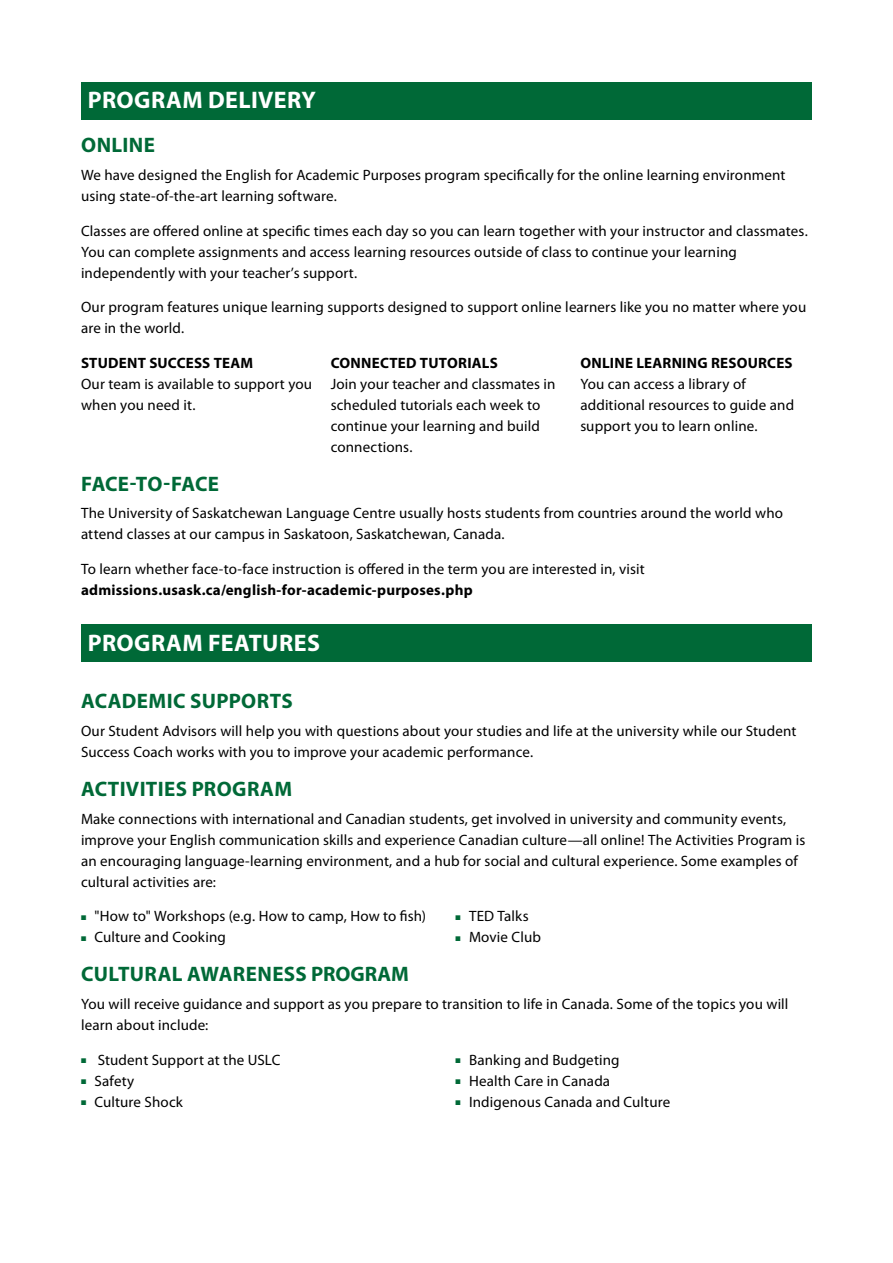
<style>
.page{position:relative;width:893px;height:1263px;background:#fff}
.page>*{position:absolute;margin:0;border:0;box-sizing:border-box;transform-origin:0 0}
.t1{font:700 24px "Myriad Pro";letter-spacing:.015em;color:#fff}
.t2{font:700 21px "Myriad Pro";letter-spacing:.015em;color:#006937}
.t3{font:700 21px "Myriad Pro";letter-spacing:-.015em;color:#006937}
.t4{font:15px/21px "Myriad Pro";letter-spacing:.01em;color:#000}
.t5{font:700 15px "Myriad Pro";letter-spacing:.015em;color:#000}
.s1{color:#006937}
</style>
<div class="page">
<div style="left:81px;top:82px;width:731px;height:37px;background:#006937"></div>
<div style="left:81px;top:624px;width:731px;height:38px;background:#006937"></div>
<h1 class="t1" style="left:88px;top:84px;width:229px">PROGRAM DELIVERY</h1>
<h2 class="t2" style="left:81px;top:131px;width:75px">ONLINE</h2>
<p class="t4" style="left:81px;top:165px;width:706px">We have designed the English for Academic Purposes program specifically for the online learning environment using state-of-the-art learning software.</p>
<p class="t4" style="left:81px;top:220px;width:728px">Classes are offered online at specific times each day so you can learn together with your instructor and classmates.<br>You can complete assignments and access learning resources outside of class to continue your learning independently with your teacher’s support.</p>
<p class="t4" style="left:81px;top:297px;width:727px">Our program features unique learning supports designed to support online learners like you no matter where you are in the world.</p>
<p class="t5" style="left:81px;top:353px;width:174px">STUDENT SUCCESS TEAM</p>
<p class="t4" style="left:81px;top:373px;width:233px">Our team is available to support you when you need it.</p>
<p class="t5" style="left:331px;top:353px;width:169px">CONNECTED TUTORIALS</p>
<p class="t4" style="left:331px;top:373px;width:226px">Join your teacher and classmates in scheduled tutorials each week to continue your learning and build connections.</p>
<p class="t5" style="left:580px;top:353px;width:214px">ONLINE LEARNING RESOURCES</p>
<p class="t4" style="left:580px;top:373px;width:215px">You can access a library of additional resources to guide and support you to learn online.</p>
<h2 class="t3" style="left:81px;top:470px;width:139px">FACE-TO-FACE</h2>
<p class="t4" style="left:81px;top:503px;width:704px">The University of Saskatchewan Language Centre usually hosts students from countries around the world who attend classes at our campus in Saskatoon, Saskatchewan, Canada.</p>
<p class="t4" style="left:81px;top:559px;width:565px">To learn whether face-to-face instruction is offered in the term you are interested in, visit</p>
<p class="t5" style="left:81px;top:580px;width:393px">admissions.usask.ca/english-for-academic-purposes.php</p>
<h1 class="t1" style="left:88px;top:627px;width:233px">PROGRAM FEATURES</h1>
<h2 class="t2" style="left:81px;top:687px;width:213px">ACADEMIC SUPPORTS</h2>
<p class="t4" style="left:81px;top:721px;width:717px">Our Student Advisors will help you with questions about your studies and life at the university while our Student<br>Success Coach works with you to improve your academic performance.</p>
<h2 class="t2" style="left:81px;top:775px;width:212px">ACTIVITIES PROGRAM</h2>
<p class="t4" style="left:81px;top:809px;width:726px">Make connections with international and Canadian students, get involved in university and community events, improve your English communication skills and experience Canadian culture—all online! The Activities Program is an encouraging language-learning environment, and a hub for social and cultural experience. Some examples of cultural activities are:</p>
<p class="t4" style="left:81px;top:906px;width:347px"><span class="s1">■</span> "How to" Workshops (e.g. How to camp, How to fish)</p>
<p class="t4" style="left:81px;top:927px;width:146px"><span class="s1">■</span> Culture and Cooking</p>
<p class="t4" style="left:455px;top:906px;width:75px"><span class="s1">■</span> TED Talks</p>
<p class="t4" style="left:455px;top:927px;width:87px"><span class="s1">■</span> Movie Club</p>
<h2 class="t2" style="left:81px;top:960px;width:329px">CULTURAL AWARENESS PROGRAM</h2>
<p class="t4" style="left:81px;top:994px;width:709px">You will receive guidance and support as you prepare to transition to life in Canada. Some of the topics you will learn about include:</p>
<p class="t4" style="left:81px;top:1049px;width:201px"><span class="s1">■</span> Student Support at the USLC</p>
<p class="t4" style="left:81px;top:1070px;width:55px"><span class="s1">■</span> Safety</p>
<p class="t4" style="left:81px;top:1091px;width:103px"><span class="s1">■</span> Culture Shock</p>
<p class="t4" style="left:455px;top:1049px;width:166px"><span class="s1">■</span> Banking and Budgeting</p>
<p class="t4" style="left:455px;top:1070px;width:156px"><span class="s1">■</span> Health Care in Canada</p>
<p class="t4" style="left:455px;top:1091px;width:216px"><span class="s1">■</span> Indigenous Canada and Culture</p>
</div>
